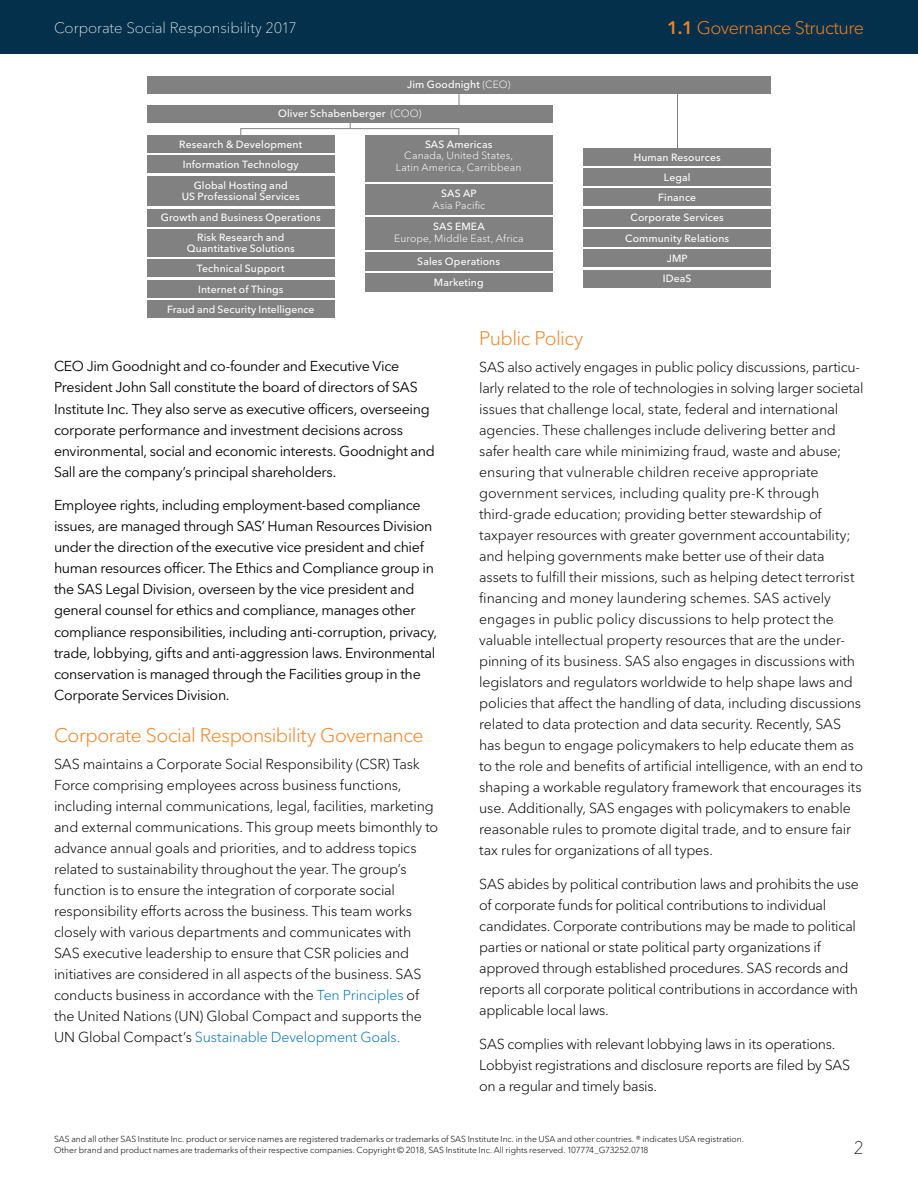
<style>
.page{position:relative;width:918px;height:1188px;background:#fff}
.page>*{position:absolute;margin:0;border:0;box-sizing:border-box;transform-origin:0 0}
.t1{font:300 19.5px "Avenir Next W1 G";letter-spacing:-.025em;color:#f58220}
.t2{font:300 18px "Avenir Next W1 G";letter-spacing:-.03em;color:#f58220}
.t3{font:100 18px "Avenir Next W1 G";color:#000}
.t4{font:100 15px "Avenir Next W1 G";color:#fff}
.t5{font:300 14.25px/21px "Avenir Next W1 G";letter-spacing:-.015em;color:#000}
.t6{font:14.25px/21px "Avenir Next W1 G";letter-spacing:-.02em;color:#000}
.t7{font:500 10.35px/20.2px "Avenir Next W1 G";letter-spacing:.01em;color:#fff;text-align:center}
.t8{font:300 10.35px "Avenir Next W1 G";letter-spacing:.01em;color:#fff}
.t9{font:300 8.7px/10.5px "Avenir Next W1 G";letter-spacing:-.005em;color:#000}
.s1{font-weight:600}
.s2{font-weight:300}
.s3{color:#0074be}
</style>
<div class="page">
<div style="left:147px;top:105px;width:406px;height:18px;background:#828181"></div>
<div style="left:147px;top:76px;width:624px;height:17px;background:#828181"></div>
<div style="left:147px;top:135px;width:187px;height:18px;background:#828181"></div>
<div style="left:584px;top:148px;width:187px;height:18px;background:#828181"></div>
<div style="left:584px;top:168px;width:187px;height:18px;background:#828181"></div>
<div style="left:584px;top:189px;width:187px;height:17px;background:#828181"></div>
<div style="left:584px;top:209px;width:187px;height:17px;background:#828181"></div>
<div style="left:584px;top:229px;width:187px;height:17px;background:#828181"></div>
<div style="left:147px;top:176px;width:187px;height:30px;background:#828181"></div>
<div style="left:147px;top:209px;width:187px;height:17px;background:#828181"></div>
<div style="left:147px;top:229px;width:187px;height:27px;background:#828181"></div>
<div style="left:147px;top:260px;width:187px;height:17px;background:#828181"></div>
<div style="left:147px;top:280px;width:187px;height:18px;background:#828181"></div>
<div style="left:147px;top:301px;width:187px;height:17px;background:#828181"></div>
<div style="left:584px;top:249px;width:187px;height:18px;background:#828181"></div>
<div style="left:584px;top:270px;width:187px;height:17px;background:#828181"></div>
<div style="left:365px;top:252px;width:187px;height:18px;background:#828181"></div>
<div style="left:365px;top:273px;width:187px;height:18px;background:#828181"></div>
<div style="left:365px;top:185px;width:188px;height:30px;background:#828181"></div>
<div style="left:365px;top:217px;width:188px;height:33px;background:#828181"></div>
<div style="left:365px;top:135px;width:188px;height:47px;background:#828181"></div>
<div style="left:147px;top:156px;width:187px;height:17px;background:#828181"></div>
<svg style="left:459px;top:93px;width:1px;height:12px"></svg>
<hr style="left:677px;top:93px;width:1px;height:57px;background:#828181">
<div style="left:240px;top:128px;width:219px;height:8px;border:1px solid #828181"></div>
<div style="left:0;top:0;width:918px;height:54px;background:#04304b"></div>
<p class="t4" style="left:54px;top:18px;width:245px">Corporate Social Responsibility 2017</p>
<p class="t2" style="left:667px;top:17px;width:198px"><span class="s1">1.1</span> Governance Structure</p>
<p class="t7" style="left:407px;top:74px;width:105px">Jim Goodnight <span class="s2">(CEO)</span></p>
<p class="t7" style="left:278px;top:103px;width:145px">Oliver Schabenberger <span class="s2">(COO)</span></p>
<p class="t7" style="left:179px;top:134px;width:124px">Research &amp; Development</p>
<p class="t7" style="left:425px;top:134px;width:69px">SAS Americas</p>
<p class="t8" style="left:404px;top:150px;width:110px">Canada, United States,</p>
<p class="t7" style="left:625px;top:147px;width:105px">Human Resources<br>Legal<br>Finance<br>Corporate Services<br>Community Relations</p>
<p class="t7" style="left:183px;top:155px;width:117px">Information Technology</p>
<p class="t8" style="left:396px;top:161px;width:127px">Latin America, Carribbean</p>
<p class="t7" style="left:182px;top:180px;width:120px;line-height:10.9px">Global Hosting and<br>US Professional Services</p>
<p class="t7" style="left:161px;top:208px;width:161px;line-height:19.4px">Growth and Business Operations<br>Risk Research and</p>
<p class="t7" style="left:167px;top:238px;width:149px">Quantitative Solutions<br>Technical Support<br>Internet of Things<br>Fraud and Security Intelligence</p>
<p class="t7" style="left:663px;top:248px;width:30px">JMP<br>IDeaS</p>
<p class="t7" style="left:441px;top:183px;width:37px">SAS AP</p>
<p class="t8" style="left:433px;top:199px;width:54px">Asia Pacific</p>
<p class="t7" style="left:433px;top:216px;width:53px">SAS EMEA</p>
<p class="t8" style="left:394px;top:232px;width:131px">Europe, Middle East, Africa</p>
<p class="t7" style="left:417px;top:251px;width:84px;line-height:21px">Sales Operations<br>Marketing</p>
<p class="t6" style="left:54px;top:356px;width:382px">CEO Jim Goodnight and co-founder and Executive Vice President John Sall constitute the board of directors of SAS Institute Inc. They also serve as executive officers, overseeing corporate performance and investment decisions across environmental, social and economic interests. Goodnight and Sall are the company’s principal shareholders.</p>
<p class="t6" style="left:54px;top:495px;width:385px">Employee rights, including employment-based compliance issues, are managed through SAS’ Human Resources Division under the direction of the executive vice president and chief human resources officer. The Ethics and Compliance group in the SAS Legal Division, overseen by the vice president and general counsel for ethics and compliance, manages other compliance responsibilities, including anti-corruption, privacy, trade, lobbying, gifts and anti-aggression laws. Environmental conservation is managed through the Facilities group in the Corporate Services Division.</p>
<h1 class="t1" style="left:54px;top:724px;width:371px">Corporate Social Responsibility Governance</h1>
<p class="t5" style="left:54px;top:753px;width:386px">SAS maintains a Corporate Social Responsibility (CSR) Task Force comprising employees across business functions, including internal communications, legal, facilities, marketing and external communications. This group meets bimonthly to advance annual goals and priorities, and to address topics related to sustainability throughout the year. The group’s function is to ensure the integration of corporate social responsibility efforts across the business. This team works closely with various departments and communicates with SAS executive leadership to ensure that CSR policies and initiatives are considered in all aspects of the business. SAS conducts business in accordance with the <span class="s3">Ten Principles</span> of the United Nations (UN) Global Compact and supports the UN Global Compact’s <span class="s3">Sustainable Development Goals.</span></p>
<h1 class="t1" style="left:479px;top:327px;width:106px">Public Policy</h1>
<p class="t5" style="left:479px;top:356px;width:386px">SAS also actively engages in public policy discussions, particu&shy;larly related to the role of technologies in solving larger societal issues that challenge local, state, federal and international agencies. These challenges include delivering better and safer health care while minimizing fraud, waste and abuse; ensuring that vulnerable children receive appropriate government services, including quality pre-K through third-grade education; providing better stewardship of taxpayer resources with greater government accountability; and helping governments make better use of their data assets to fulfill their missions, such as helping detect terrorist financing and money laundering schemes. SAS actively engages in public policy discussions to help protect the valuable intellectual property resources that are the under&shy;pinning of its business. SAS also engages in discussions with legislators and regulators worldwide to help shape laws and policies that affect the handling of data, including discussions related to data protection and data security. Recently, SAS has begun to engage policymakers to help educate them as to the role and benefits of artificial intelligence, with an end to shaping a workable regulatory framework that encourages its use. Additionally, SAS engages with policymakers to enable reasonable rules to promote digital trade, and to ensure fair tax rules for organizations of all types.</p>
<p class="t5" style="left:479px;top:873px;width:381px">SAS abides by political contribution laws and prohibits the use of corporate funds for political contributions to individual candidates. Corporate contributions may be made to political parties or national or state political party organizations if approved through established procedures. SAS records and reports all corporate political contributions in accordance with applicable local laws.</p>
<p class="t5" style="left:479px;top:1033px;width:373px">SAS complies with relevant lobbying laws in its operations.<br>Lobbyist registrations and disclosure reports are filed by SAS on a regular and timely basis.</p>
<p class="t9" style="left:54px;top:1134px;width:691px">SAS and all other SAS Institute Inc. product or service names are registered trademarks or trademarks of SAS Institute Inc. in the USA and other countries. ® indicates USA registration.<br>Other brand and product names are trademarks of their respective companies. Copyright © 2018, SAS Institute Inc. All rights reserved. 107774_G73252.0718</p>
<p class="t3" style="left:854px;top:1137px;width:12px">2</p>
</div>
